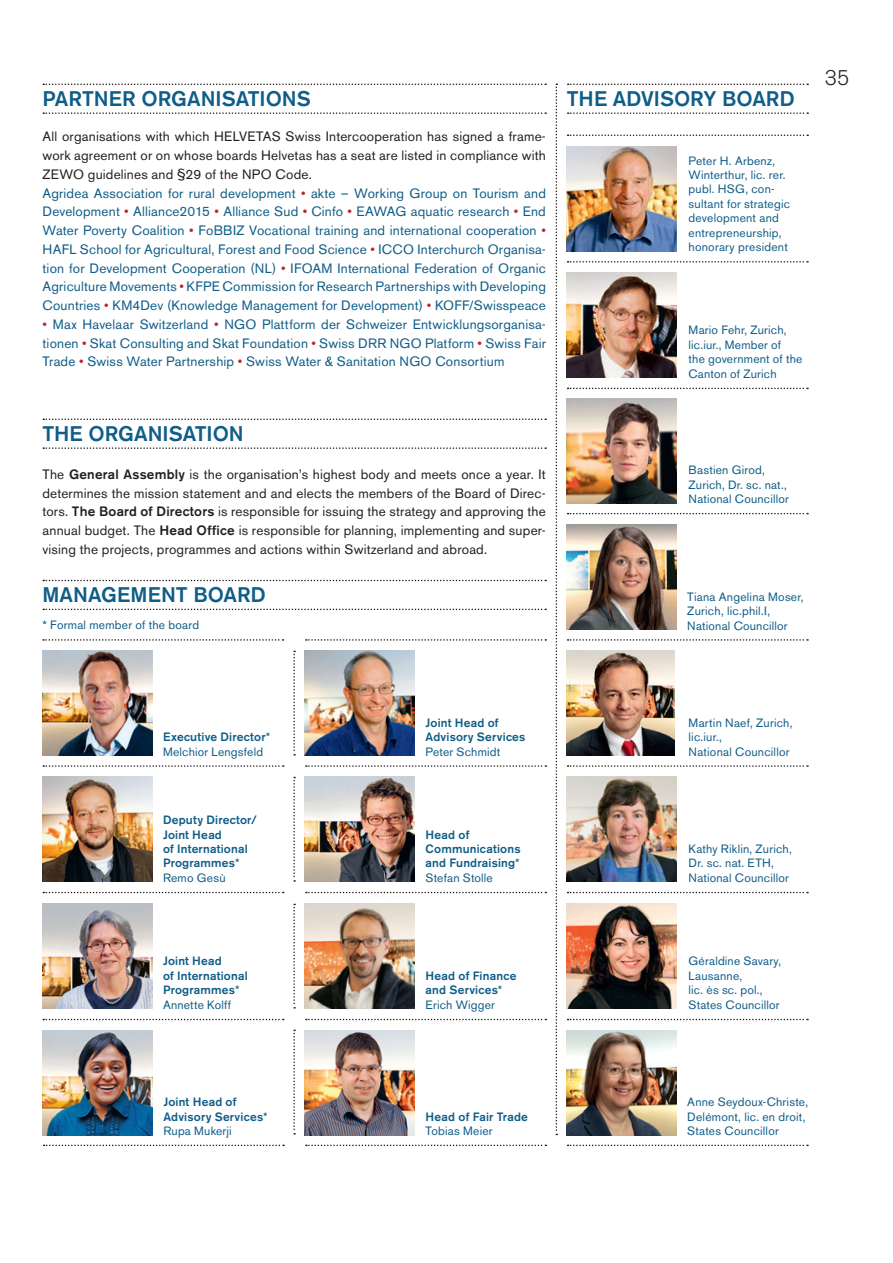
<style>
.page{position:relative;width:893px;height:1263px;background:#fff}
.page>*{position:absolute;margin:0;border:0;box-sizing:border-box;transform-origin:0 0}
.t1{font:500 21px "Akzidenz Grotesk BE";color:#0f5d88}
.t2{font:300 21px "Akzidenz Grotesk BE";color:#231f20}
.t3{font:13.5px/18.8px "Akzidenz Grotesk BE";letter-spacing:.015em;color:#0f5d88}
.t4{font:13.5px/18.8px "Akzidenz Grotesk BE";letter-spacing:.015em;color:#231f20;text-align:justify}
.t5{font:12px/14.4px "Akzidenz Grotesk BE";letter-spacing:.02em;color:#0f5d88}
.t6{font:500 12px/14.4px "Akzidenz Grotesk BE";letter-spacing:.015em;color:#0f5d88}
.s1{color:#231f20}
.s2{color:#b7282e}
.s3{font-weight:500}
</style>
<div class="page">
<img style="left:567px;top:777px;width:110px;height:105px">
<img style="left:567px;top:904px;width:110px;height:105px">
<img style="left:305px;top:651px;width:110px;height:105px">
<img style="left:567px;top:273px;width:110px;height:105px">
<img style="left:305px;top:777px;width:109px;height:105px">
<img style="left:567px;top:398px;width:110px;height:105px">
<img style="left:305px;top:1030px;width:110px;height:105px">
<img style="left:43px;top:904px;width:109px;height:105px">
<img style="left:42px;top:1030px;width:110px;height:105px">
<img style="left:43px;top:651px;width:109px;height:105px">
<img style="left:43px;top:777px;width:109px;height:105px">
<img style="left:567px;top:146px;width:110px;height:105px">
<img style="left:567px;top:1030px;width:110px;height:105px">
<img style="left:567px;top:651px;width:107px;height:105px">
<img style="left:567px;top:524px;width:110px;height:106px">
<img style="left:305px;top:904px;width:110px;height:105px">
<svg style="left:43px;top:580px;width:503px;height:1px"></svg>
<svg style="left:43px;top:609px;width:503px;height:1px"></svg>
<svg style="left:43px;top:418px;width:503px;height:2px"></svg>
<svg style="left:43px;top:447px;width:503px;height:2px"></svg>
<svg style="left:568px;top:639px;width:240px;height:2px"></svg>
<svg style="left:568px;top:261px;width:240px;height:2px"></svg>
<svg style="left:568px;top:513px;width:240px;height:1px"></svg>
<svg style="left:568px;top:135px;width:240px;height:1px"></svg>
<svg style="left:568px;top:765px;width:240px;height:2px"></svg>
<svg style="left:568px;top:388px;width:240px;height:1px"></svg>
<svg style="left:568px;top:892px;width:240px;height:1px"></svg>
<svg style="left:568px;top:1019px;width:240px;height:1px"></svg>
<svg style="left:568px;top:1144px;width:240px;height:2px"></svg>
<svg style="left:556px;top:84px;width:1px;height:1051px"></svg>
<svg style="left:568px;top:84px;width:240px;height:1px"></svg>
<svg style="left:568px;top:112px;width:240px;height:2px"></svg>
<svg style="left:306px;top:639px;width:240px;height:2px"></svg>
<svg style="left:43px;top:639px;width:241px;height:2px"></svg>
<svg style="left:306px;top:765px;width:240px;height:2px"></svg>
<svg style="left:43px;top:765px;width:241px;height:2px"></svg>
<svg style="left:43px;top:892px;width:241px;height:1px"></svg>
<svg style="left:306px;top:892px;width:240px;height:1px"></svg>
<svg style="left:306px;top:1019px;width:240px;height:1px"></svg>
<svg style="left:306px;top:1144px;width:240px;height:2px"></svg>
<svg style="left:44px;top:1144px;width:240px;height:2px"></svg>
<svg style="left:43px;top:1019px;width:241px;height:1px"></svg>
<svg style="left:293px;top:777px;width:2px;height:105px"></svg>
<svg style="left:293px;top:904px;width:2px;height:104px"></svg>
<svg style="left:293px;top:1030px;width:2px;height:104px"></svg>
<svg style="left:293px;top:651px;width:2px;height:104px"></svg>
<svg style="left:43px;top:84px;width:503px;height:1px"></svg>
<svg style="left:43px;top:112px;width:503px;height:2px"></svg>
<h1 class="t1" style="left:43px;top:86px;width:270px">PARTNER ORGANISATIONS</h1>
<p class="t3" style="left:43px;top:127px;width:505px"><span class="s1">All organisations with which HELVETAS Swiss Intercooperation has signed a frame&shy;work agreement or on whose boards Helvetas has a seat are listed in compliance with ZEWO guidelines and §29 of the NPO Code.<br></span>Agridea Association for rural development <span class="s2">•</span> akte – Working Group on Tourism and Development <span class="s2">•</span> Alliance2015 <span class="s2">•</span> Alliance Sud <span class="s2">•</span> Cinfo <span class="s2">•</span> EAWAG aquatic research <span class="s2">•</span> End Water Poverty Coalition <span class="s2">•</span> FoBBIZ Vocational training and international cooperation <span class="s2">• </span>HAFL School for Agricultural, Forest and Food Science <span class="s2">•</span> ICCO Interchurch Organisa&shy;tion for Development Cooperation (NL) <span class="s2">•</span> IFOAM International Federation of Organic Agriculture Movements <span class="s2">•</span> KFPE Commission for Research Partnerships with Developing Countries <span class="s2">•</span> KM4Dev (Knowledge Management for Development) <span class="s2">•</span> KOFF/Swisspeace</p>
<p class="t3" style="left:43px;top:315px;width:505px;text-align:justify"><span class="s2">•</span> Max Havelaar Switzerland <span class="s2">•</span> NGO Plattform der Schweizer Entwicklungsorganisa&shy;tionen <span class="s2">•</span> Skat Consulting and Skat Foundation <span class="s2">•</span> Swiss DRR NGO Platform <span class="s2">•</span> Swiss Fair Trade <span class="s2">•</span> Swiss Water Partnership <span class="s2">•</span> Swiss Water &amp; Sanitation NGO Consortium</p>
<h1 class="t1" style="left:43px;top:421px;width:203px">THE ORGANISATION</h1>
<p class="t4" style="left:42px;top:465px;width:505px">The <span class="s3">General Assembly</span> is the organisation’s highest body and meets once a year. It determines the mission statement and and elects the members of the Board of Direc&shy;tors. <span class="s3">The Board of Directors</span> is responsible for issuing the strategy and approving the annual budget. The <span class="s3">Head Office</span> is responsible for planning, implementing and super&shy;vising the projects, programmes and actions within Switzerland and abroad.</p>
<h1 class="t1" style="left:43px;top:582px;width:225px">MANAGEMENT BOARD</h1>
<p class="t5" style="left:42px;top:617px;width:158px">* Formal member of the board</p>
<h1 class="t1" style="left:567px;top:86px;width:229px">THE ADVISORY BOARD</h1>
<p class="t5" style="left:689px;top:153px;width:103px">Peter H. Arbenz,<br>Winterthur, lic. rer. publ. HSG, con&shy;sultant for strategic development and entrepreneurship, honorary president</p>
<p class="t5" style="left:689px;top:323px;width:115px">Mario Fehr, Zurich, lic.iur., Member of<br>the government of the<br>Canton of Zurich</p>
<p class="t5" style="left:689px;top:463px;width:102px">Bastien Girod,<br>Zurich, Dr. sc. nat.,<br>National Councillor</p>
<p class="t5" style="left:687px;top:589px;width:118px">Tiana Angelina Moser,<br>Zurich, lic.phil.I,<br>National Councillor</p>
<h1 class="t2" style="left:825px;top:66px;width:26px">35</h1>
<p class="t6" style="left:163px;top:730px;width:109px">Executive Director*</p>
<p class="t5" style="left:163px;top:744px;width:102px">Melchior Lengsfeld</p>
<p class="t6" style="left:163px;top:813px;width:95px">Deputy Director/<br>Joint Head<br>of International<br>Programmes*</p>
<p class="t5" style="left:163px;top:870px;width:64px">Remo Gesù</p>
<p class="t6" style="left:163px;top:954px;width:86px">Joint Head<br>of International<br>Programmes*</p>
<p class="t5" style="left:163px;top:997px;width:70px">Annette Kolff</p>
<p class="t6" style="left:163px;top:1095px;width:106px">Joint Head of<br>Advisory Services*</p>
<p class="t5" style="left:163px;top:1124px;width:70px">Rupa Mukerji</p>
<p class="t6" style="left:426px;top:715px;width:101px">Joint Head of<br>Advisory Services</p>
<p class="t5" style="left:426px;top:744px;width:76px">Peter Schmidt</p>
<p class="t6" style="left:426px;top:827px;width:97px">Head of<br>Communications and Fundraising*</p>
<p class="t5" style="left:426px;top:870px;width:69px">Stefan Stolle</p>
<p class="t6" style="left:426px;top:968px;width:92px">Head of Finance and Services*</p>
<p class="t5" style="left:426px;top:997px;width:71px">Erich Wigger</p>
<p class="t6" style="left:426px;top:1109px;width:104px">Head of Fair Trade</p>
<p class="t5" style="left:426px;top:1124px;width:68px">Tobias Meier</p>
<p class="t5" style="left:689px;top:715px;width:106px">Martin Naef, Zurich, lic.iur.,<br>National Councillor</p>
<p class="t5" style="left:689px;top:842px;width:105px">Kathy Riklin, Zurich,<br>Dr. sc. nat. ETH,<br>National Councillor</p>
<p class="t5" style="left:689px;top:954px;width:94px">Géraldine Savary,<br>Lausanne,<br>lic. ès sc. pol.,<br>States Councillor</p>
<p class="t5" style="left:687px;top:1095px;width:122px">Anne Seydoux-Christe,<br>Delémont, lic. en droit,<br>States Councillor</p>
</div>
